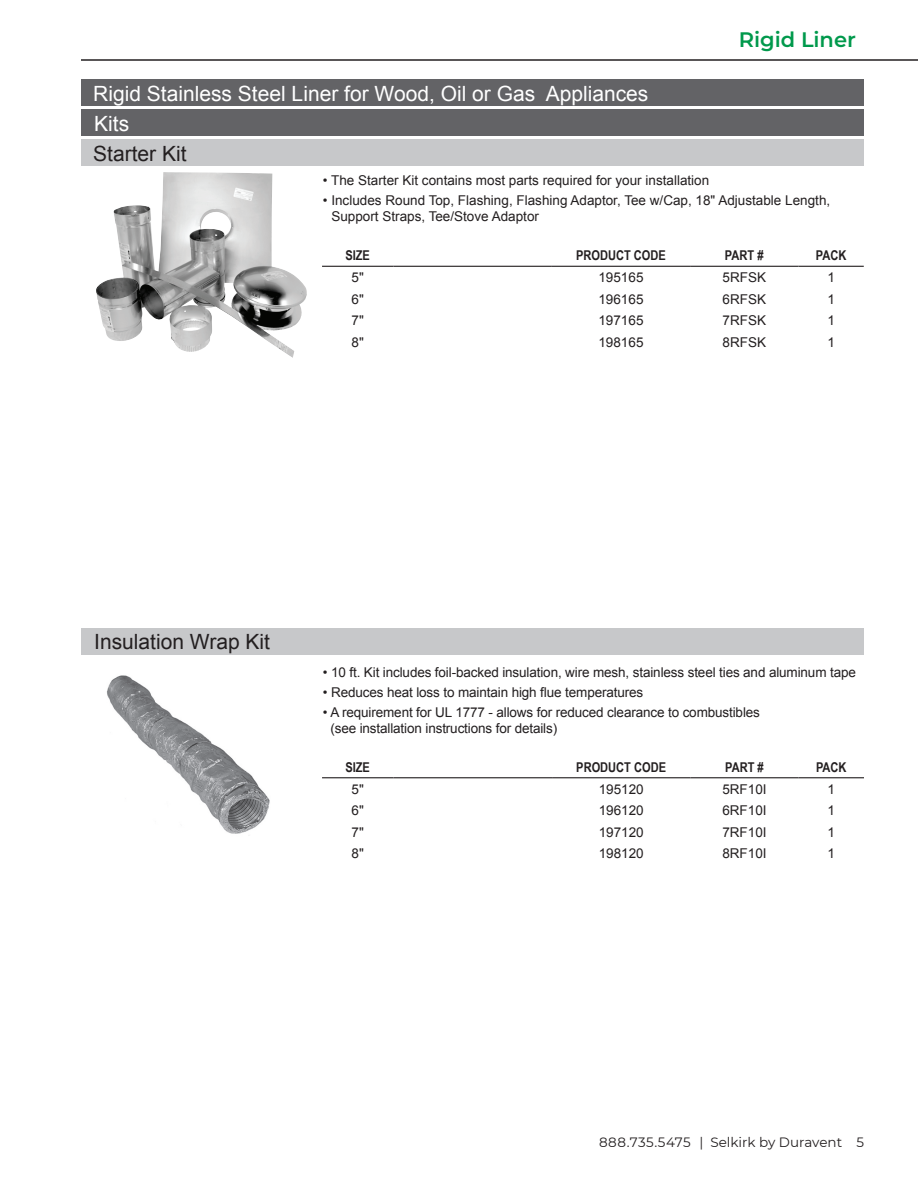
<style>
.page{position:relative;width:918px;height:1188px;background:#fff}
.page>*{position:absolute;margin:0;border:0;box-sizing:border-box;transform-origin:0 0}
.t1{font:21px "Arial";color:#fff}
.t2{font:21px "Arial";color:#231f20}
.t3{font:100 21px "Montserrat";color:#00994c}
.t4{font:13.5px/16.2px "Arial";color:#231f20}
.t5{font:700 13.5px "Arial Narrow";color:#231f20}
.t6{font:13.5px "Montserrat";color:#231f20}
</style>
<div class="page">
<hr style="left:81px;top:59px;width:837px;height:2px;background:#231f20">
<div style="left:81px;top:80px;width:783px;height:26px;background:#636366"></div>
<div style="left:81px;top:628px;width:783px;height:27px;background:#c7c8ca"></div>
<div style="left:81px;top:110px;width:783px;height:26px;background:#636366"></div>
<div style="left:81px;top:140px;width:783px;height:26px;background:#c7c8ca"></div>
<hr style="left:322px;top:266px;width:71px;height:1px;background:#231f20">
<hr style="left:393px;top:266px;width:159px;height:1px;background:#231f20">
<hr style="left:552px;top:266px;width:138px;height:1px;background:#231f20">
<hr style="left:690px;top:266px;width:108px;height:1px;background:#231f20">
<hr style="left:798px;top:266px;width:66px;height:1px;background:#231f20">
<hr style="left:322px;top:777px;width:71px;height:1px;background:#231f20">
<hr style="left:393px;top:777px;width:159px;height:1px;background:#231f20">
<hr style="left:552px;top:777px;width:138px;height:1px;background:#231f20">
<hr style="left:690px;top:777px;width:109px;height:1px;background:#231f20">
<hr style="left:799px;top:777px;width:65px;height:1px;background:#231f20">
<img style="left:96px;top:201px;width:210px;height:157px">
<img style="left:107px;top:675px;width:163px;height:159px">
<h1 class="t1" style="left:93px;top:80px;width:557px">Rigid Stainless Steel Liner for Wood, Oil or Gas Appliances</h1>
<h1 class="t1" style="left:94px;top:110px;width:37px">Kits</h1>
<h1 class="t2" style="left:93px;top:140px;width:95px">Starter Kit</h1>
<h1 class="t3" style="left:739px;top:26px;width:119px">Rigid Liner</h1>
<p class="t4" style="left:323px;top:172px;width:388px">• The Starter Kit contains most parts required for your installation</p>
<p class="t4" style="left:331px;top:192px;width:500px;text-indent:-8px">• Includes Round Top, Flashing, Flashing Adaptor, Tee w/Cap, 18" Adjustable Length,<br>Support Straps, Tee/Stove Adaptor</p>
<p class="t5" style="left:345px;top:245px;width:26px">SIZE</p>
<p class="t5" style="left:576px;top:245px;width:91px">PRODUCT CODE</p>
<p class="t5" style="left:725px;top:245px;width:40px">PART #</p>
<p class="t5" style="left:816px;top:245px;width:32px">PACK</p>
<p class="t4" style="left:352px;top:270px;width:14px">5"</p>
<p class="t4" style="left:598px;top:270px;width:47px">195165</p>
<p class="t4" style="left:723px;top:270px;width:45px">5RFSK</p>
<p class="t4" style="left:827px;top:270px;width:9px">1</p>
<p class="t4" style="left:352px;top:291px;width:14px">6"</p>
<p class="t4" style="left:598px;top:291px;width:47px">196165</p>
<p class="t4" style="left:723px;top:291px;width:45px">6RFSK</p>
<p class="t4" style="left:827px;top:291px;width:9px">1</p>
<p class="t4" style="left:352px;top:312px;width:14px">7"</p>
<p class="t4" style="left:598px;top:312px;width:47px">197165</p>
<p class="t4" style="left:723px;top:312px;width:45px">7RFSK</p>
<p class="t4" style="left:827px;top:312px;width:9px">1</p>
<p class="t4" style="left:352px;top:334px;width:14px">8"</p>
<p class="t4" style="left:598px;top:334px;width:47px">198165</p>
<p class="t4" style="left:723px;top:334px;width:45px">8RFSK</p>
<p class="t4" style="left:827px;top:334px;width:9px">1</p>
<h1 class="t2" style="left:94px;top:628px;width:177px">Insulation Wrap Kit</h1>
<p class="t4" style="left:323px;top:665px;width:535px">• 10 ft. Kit includes foil-backed insulation, wire mesh, stainless steel ties and aluminum tape</p>
<p class="t4" style="left:323px;top:684px;width:322px">• Reduces heat loss to maintain high flue temperatures</p>
<p class="t4" style="left:330px;top:704px;width:431px;text-indent:-7px">• A requirement for UL 1777 - allows for reduced clearance to combustibles (see installation instructions for details)</p>
<p class="t5" style="left:345px;top:757px;width:26px">SIZE</p>
<p class="t5" style="left:576px;top:757px;width:91px">PRODUCT CODE</p>
<p class="t5" style="left:725px;top:757px;width:40px">PART #</p>
<p class="t5" style="left:816px;top:757px;width:32px">PACK</p>
<p class="t4" style="left:352px;top:781px;width:14px">5"</p>
<p class="t4" style="left:599px;top:781px;width:47px">195120</p>
<p class="t4" style="left:722px;top:781px;width:46px">5RF10I</p>
<p class="t4" style="left:828px;top:781px;width:9px">1</p>
<p class="t4" style="left:352px;top:802px;width:14px">6"</p>
<p class="t4" style="left:599px;top:802px;width:47px">196120</p>
<p class="t4" style="left:722px;top:802px;width:46px">6RF10I</p>
<p class="t4" style="left:828px;top:802px;width:9px">1</p>
<p class="t4" style="left:352px;top:824px;width:14px">7"</p>
<p class="t4" style="left:599px;top:824px;width:47px">197120</p>
<p class="t4" style="left:722px;top:824px;width:46px">7RF10I</p>
<p class="t4" style="left:828px;top:824px;width:9px">1</p>
<p class="t4" style="left:352px;top:846px;width:14px">8"</p>
<p class="t4" style="left:599px;top:846px;width:47px">198120</p>
<p class="t4" style="left:722px;top:846px;width:46px">8RF10I</p>
<p class="t4" style="left:828px;top:846px;width:9px">1</p>
<p class="t6" style="left:599px;top:1133px;width:266px">888.735.5475 | Selkirk by Duravent 5</p>
</div>
